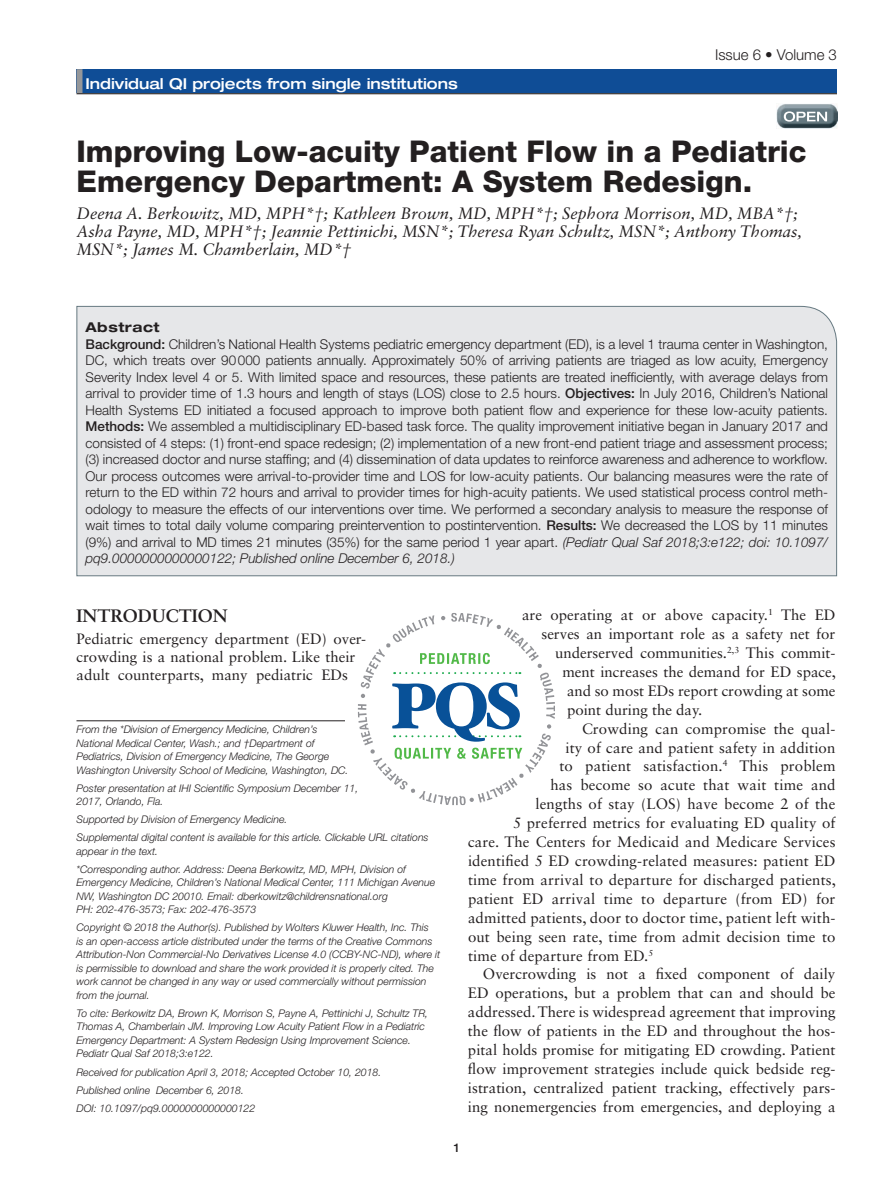
<style>
.page{position:relative;width:891px;height:1188px;background:#fff}
.page>*{position:absolute;margin:0;border:0;box-sizing:border-box;transform-origin:0 0}
.t1{font:800 30px/30px "Helvetica Neue LT Std";color:#231f20}
.t2{font:700 18px "Sabon LT Std";color:#231f20}
.t3{font:italic 16.5px/18px "Sabon LT Std";color:#231f20}
.t4{font:15px/18.3px "Sabon LT Std";color:#231f20}
.t5{font:500 expanded 15px "Helvetica Neue LT Std";color:#fff}
.t6{font:300 15px "Helvetica Neue LT Std";color:#231f20}
.t7{font:300 13.5px/16.5px "Helvetica Neue LT Std";color:#231f20}
.t8{font:500 12px "Helvetica Neue LT Std";color:#231f20}
.t9{font:italic 300 10.5px/13.5px "Helvetica Neue LT Std";color:#231f20}
.s1{font-weight:700;font-stretch:expanded}
.s2{font-weight:500}
.s3{font-style:italic}
</style>
<div class="page">
<img style="left:776px;top:104px;width:61px;height:25px">
<svg style="left:784px;top:111px;width:43px;height:11px"></svg>
<div style="left:76px;top:69px;width:761px;height:24px;background:#0f4d96"></div>
<div style="left:76px;top:69px;width:6px;height:24px;background:#95979a"></div>
<hr style="left:76px;top:93px;width:761px;height:1px;background:#231f20">
<svg style="left:358px;top:613px;width:197px;height:192px"></svg>
<div style="left:76px;top:306px;width:761px;height:271px;background:#e6e7e9"></div>
<hr style="left:76px;top:720px;width:269px;height:1px;background:#231f20">
<p class="t5" style="left:86px;top:74px;width:374px">Individual QI projects from single institutions</p>
<p class="t6" style="left:715px;top:46px;width:123px">Issue 6 • Volume 3</p>
<h1 class="t1" style="left:76px;top:136px;width:732px">Improving Low-acuity Patient Flow in a Pediatric<br>Emergency Department: A System Redesign.</h1>
<p class="t3" style="left:76px;top:204px;width:727px">Deena A. Berkowitz, MD, MPH*†; Kathleen Brown, MD, MPH*†; Sephora Morrison, MD, MBA*†;<br>Asha Payne, MD, MPH*†; Jeannie Pettinichi, MSN*; Theresa Ryan Schultz, MSN*; Anthony Thomas,<br>MSN*; James M. Chamberlain, MD*†</p>
<p class="t7" style="left:86px;top:319px;width:744px"><span class="s1">Abstract<br></span><span class="s2">Background:</span> Children’s National Health Systems pediatric emergency department (ED), is a level 1 trauma center in Washington, DC, which treats over 90000 patients annually. Approximately 50% of arriving patients are triaged as low acuity, Emergency Severity Index level 4 or 5. With limited space and resources, these patients are treated inefficiently, with average delays from arrival to provider time of 1.3 hours and length of stays (LOS) close to 2.5 hours. <span class="s2">Objectives:</span> In July 2016, Children’s National Health Systems ED initiated a focused approach to improve both patient flow and experience for these low-acuity patients.<br><span class="s2">Methods:</span> We assembled a multidisciplinary ED-based task force. The quality improvement initiative began in January 2017 and consisted of 4 steps: (1) front-end space redesign; (2) implementation of a new front-end patient triage and assessment process; (3) increased doctor and nurse staffing; and (4) dissemination of data updates to reinforce awareness and adherence to workflow.<br>Our process outcomes were arrival-to-provider time and LOS for low-acuity patients. Our balancing measures were the rate of return to the ED within 72 hours and arrival to provider times for high-acuity patients. We used statistical process control meth&shy;odology to measure the effects of our interventions over time. We performed a secondary analysis to measure the response of wait times to total daily volume comparing preintervention to postintervention. <span class="s2">Results:</span> We decreased the LOS by 11 minutes (9%) and arrival to MD times 21 minutes (35%) for the same period 1 year apart. <span class="s3">(Pediatr Qual Saf 2018;3:e122; doi: 10.1097/ pq9.0000000000000122; Published online December 6, 2018.)</span></p>
<h2 class="t2" style="left:76px;top:605px;width:153px">INTRODUCTION</h2>
<p class="t4" style="left:76px;top:629px;width:291px">Pediatric emergency department (ED) over&shy;crowding is a national problem. Like their adult counterparts, many pediatric EDs</p>
<p class="t9" style="left:76px;top:723px;width:274px">From the *Division of Emergency Medicine, Children’s National Medical Center, Wash.; and †Department of Pediatrics, Division of Emergency Medicine, The George Washington University School of Medicine, Washington, DC.</p>
<p class="t9" style="left:76px;top:781px;width:283px">Poster presentation at IHI Scientific Symposium December 11,<br>2017, Orlando, Fla.</p>
<p class="t9" style="left:76px;top:810px;width:354px;line-height:18px">Supported by Division of Emergency Medicine.<br>Supplemental digital content is available for this article. Clickable URL citations</p>
<p class="t9" style="left:76px;top:842px;width:331px;line-height:18px">appear in the text.<br>*Corresponding author. Address: Deena Berkowitz, MD, MPH, Division of</p>
<p class="t9" style="left:76px;top:876px;width:360px">Emergency Medicine, Children’s National Medical Center, 111 Michigan Avenue<br>NW, Washington DC 20010. Email: dberkowitz@childrensnational.org<br>PH: 202-476-3573; Fax: 202-476-3573</p>
<p class="t9" style="left:76px;top:921px;width:365px">Copyright © 2018 the Author(s). Published by Wolters Kluwer Health, Inc. This<br>is an open-access article distributed under the terms of the Creative Commons Attribution-Non Commercial-No Derivatives License 4.0 (CCBY-NC-ND), where it is permissible to download and share the work provided it is properly cited. The work cannot be changed in any way or used commercially without permission from the journal.</p>
<p class="t9" style="left:76px;top:1006px;width:353px">To cite: Berkowitz DA, Brown K, Morrison S, Payne A, Pettinichi J, Schultz TR, Thomas A, Chamberlain JM. Improving Low Acuity Patient Flow in a Pediatric Emergency Department: A System Redesign Using Improvement Science.<br>Pediatr Qual Saf 2018;3:e122.</p>
<p class="t9" style="left:76px;top:1063px;width:306px;line-height:18px">Received for publication April 3, 2018; Accepted October 10, 2018.<br>Published online December 6, 2018.<br>DOI: 10.1097/pq9.0000000000000122</p>
<p class="t4" style="left:522px;top:606px;width:315px">are operating at or above capacity.<sup>1</sup> The ED</p>
<p class="t4" style="left:542px;top:625px;width:295px">serves an important role as a safety net for</p>
<p class="t4" style="left:555px;top:643px;width:282px">underserved communities.<sup>2,3</sup> This commit-</p>
<p class="t4" style="left:563px;top:662px;width:275px">ment increases the demand for ED space,</p>
<p class="t4" style="left:567px;top:681px;width:270px">and so most EDs report crowding at some</p>
<p class="t4" style="left:567px;top:700px;width:137px">point during the day.</p>
<p class="t4" style="left:582px;top:719px;width:255px">Crowding can compromise the qual-</p>
<p class="t4" style="left:566px;top:738px;width:271px">ity of care and patient safety in addition</p>
<p class="t4" style="left:560px;top:757px;width:278px">to patient satisfaction.<sup>4</sup> This problem</p>
<p class="t4" style="left:551px;top:776px;width:287px">has become so acute that wait time and</p>
<p class="t4" style="left:536px;top:795px;width:301px">lengths of stay (LOS) have become 2 of the</p>
<p class="t4" style="left:513px;top:814px;width:324px">5 preferred metrics for evaluating ED quality of</p>
<p class="t4" style="left:468px;top:833px;width:369px">care. The Centers for Medicaid and Medicare Services</p>
<p class="t4" style="left:468px;top:851px;width:369px">identified 5 ED crowding-related measures: patient ED</p>
<p class="t4" style="left:468px;top:870px;width:370px">time from arrival to departure for discharged patients,</p>
<p class="t4" style="left:468px;top:889px;width:369px">patient ED arrival time to departure (from ED) for</p>
<p class="t4" style="left:468px;top:908px;width:369px">admitted patients, door to doctor time, patient left with-</p>
<p class="t4" style="left:468px;top:927px;width:369px">out being seen rate, time from admit decision time to</p>
<p class="t4" style="left:468px;top:946px;width:187px">time of departure from ED.<sup>5</sup></p>
<p class="t4" style="left:483px;top:965px;width:354px">Overcrowding is not a fixed component of daily</p>
<p class="t4" style="left:468px;top:984px;width:369px">ED operations, but a problem that can and should be</p>
<p class="t4" style="left:468px;top:1003px;width:369px">addressed. There is widespread agreement that improving</p>
<p class="t4" style="left:468px;top:1022px;width:369px">the flow of patients in the ED and throughout the hos-</p>
<p class="t4" style="left:468px;top:1041px;width:369px">pital holds promise for mitigating ED crowding. Patient</p>
<p class="t4" style="left:468px;top:1059px;width:369px">flow improvement strategies include quick bedside reg-</p>
<p class="t4" style="left:468px;top:1078px;width:369px">istration, centralized patient tracking, effectively pars-</p>
<p class="t4" style="left:468px;top:1097px;width:369px">ing nonemergencies from emergencies, and deploying a</p>
<p class="t8" style="left:453px;top:1140px;width:8px">1</p>
</div>
